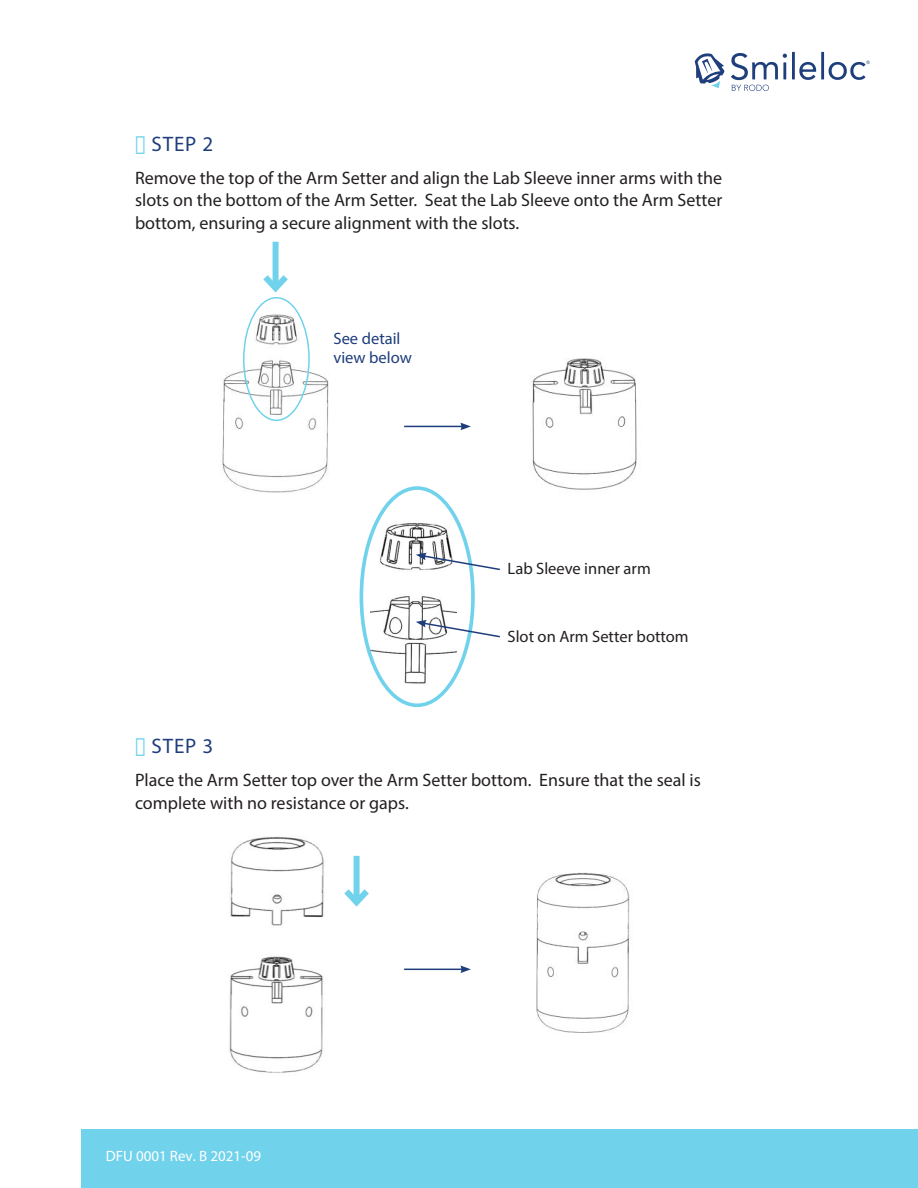
<style>
.page{position:relative;width:918px;height:1188px;background:#fff}
.page>*{position:absolute;margin:0;border:0;box-sizing:border-box;transform-origin:0 0}
.t1{font:21px "Myriad Pro";letter-spacing:.04em;color:#1e3d7b}
.t2{font:18px/22.5px "Myriad Pro";color:#231f20;text-align:justify}
.t3{font:16.5px "Myriad Pro";color:#231f20}
.t4{font:16.5px/19.5px "Myriad Pro";color:#1e3d7b}
.t5{font:15px "Myriad Pro";color:#fff}
.s1{color:#70d2eb}
</style>
<div class="page">
<img style="left:532px;top:358px;width:105px;height:132px">
<div style="left:81px;top:1129px;width:837px;height:59px;background:#70d2eb"></div>
<hr style="left:792px;top:52px;width:3px;height:27px;background:#1f3e7c">
<svg style="left:799px;top:62px;width:17px;height:18px"></svg>
<hr style="left:821px;top:52px;width:3px;height:27px;background:#1f3e7c">
<svg style="left:731px;top:53px;width:56px;height:38px"></svg>
<svg style="left:695px;top:53px;width:29px;height:35px"></svg>
<svg style="left:829px;top:61px;width:41px;height:19px"></svg>
<img style="left:222px;top:297px;width:107px;height:196px">
<hr style="left:404px;top:426px;width:59px;height:1px;background:#1e3d7b">
<svg style="left:460px;top:423px;width:11px;height:7px"></svg>
<div style="left:273px;top:242px;width:6px;height:46px;background:#70d2eb"></div>
<svg style="left:263px;top:269px;width:25px;height:24px"></svg>
<div style="left:243px;top:297px;width:67px;height:124px;border:2px solid #70d2eb;border-radius:50%"></div>
<img style="left:370px;top:486px;width:87px;height:200px">
<div style="left:360px;top:486px;width:115px;height:221px;border:4px solid #70d2eb;border-radius:50%"></div>
<svg style="left:416px;top:553px;width:84px;height:18px"></svg>
<svg style="left:416px;top:620px;width:84px;height:18px"></svg>
<img style="left:229px;top:836px;width:128px;height:237px">
<hr style="left:404px;top:969px;width:59px;height:1px;background:#1e3d7b">
<svg style="left:460px;top:965px;width:11px;height:8px"></svg>
<div style="left:354px;top:856px;width:6px;height:46px;background:#70d2eb"></div>
<svg style="left:338px;top:883px;width:31px;height:28px"></svg>
<img style="left:536px;top:873px;width:94px;height:160px">
<p class="t1" style="left:135px;top:131px;width:80px"><span class="s1">■</span> STEP 2</p>
<p class="t2" style="left:135px;top:166px;width:589px">Remove the top of the Arm Setter and align the Lab Sleeve inner arms with the slots on the bottom of the Arm Setter. Seat the Lab Sleeve onto the Arm Setter bottom, ensuring a secure alignment with the slots.</p>
<p class="t4" style="left:333px;top:328px;width:80px">See detail view below</p>
<p class="t3" style="left:508px;top:559px;width:145px">Lab Sleeve inner arm</p>
<p class="t3" style="left:508px;top:626px;width:183px">Slot on Arm Setter bottom</p>
<p class="t1" style="left:135px;top:733px;width:80px"><span class="s1">■</span> STEP 3</p>
<p class="t2" style="left:135px;top:769px;width:568px">Place the Arm Setter top over the Arm Setter bottom. Ensure that the seal is complete with no resistance or gaps.</p>
<p class="t5" style="left:106px;top:1147px;width:157px">DFU 0001 Rev. B 2021-09</p>
</div>
